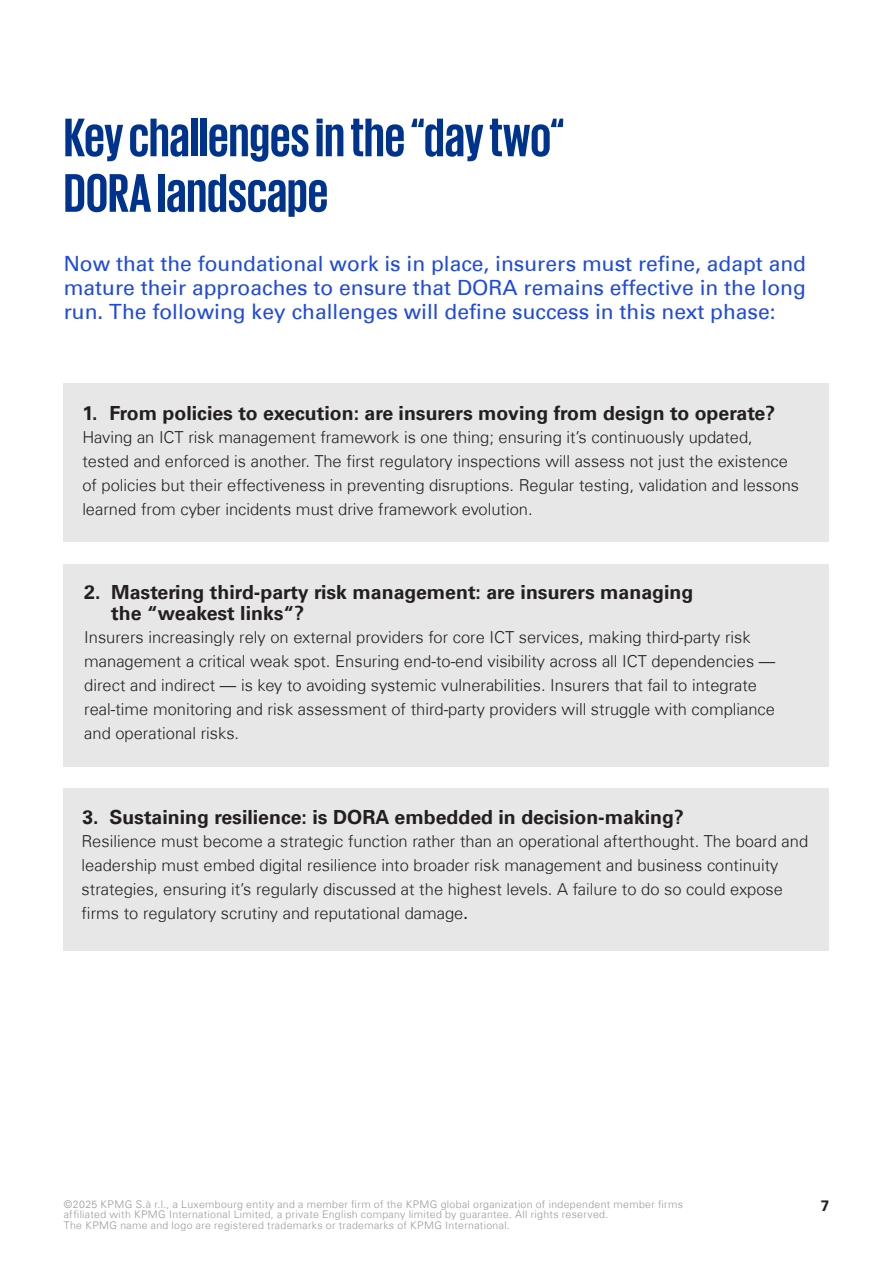
<style>
.page{position:relative;width:893px;height:1263px;background:#fff}
.page>*{position:absolute;margin:0;border:0;box-sizing:border-box;transform-origin:0 0}
.Kapitel_Headline_blau___KPMG_Bold_40pt{font:700 55.5px/55.5px "KPMG";color:#00338d}
.t1{font:21px/24px "Universfor KPMG";color:#1e49e2;text-align:justify}
.t2{font:700 19.5px/21px "Universfor KPMG";color:#231f20}
.t3{font:300 16.5px/24px "Universfor KPMG";color:#231f20}
.t4{font:700 15px "Universfor KPMG";color:#231f20}
.t5{font:300 10.5px/10.5px "Universfor KPMG";letter-spacing:.03em;color:#989898}
.s1{font-weight:400}
</style>
<div class="page">
<div style="left:64px;top:788px;width:765px;height:163px;background:#e5e5e5"></div>
<div style="left:64px;top:384px;width:765px;height:158px;background:#e5e5e5"></div>
<div style="left:64px;top:564px;width:765px;height:202px;background:#e5e5e5"></div>
<p class="Kapitel_Headline_blau___KPMG_Bold_40pt" style="left:64px;top:108px;width:502px">Key challenges in the “day two“<br>DORA landscape</p>
<p class="t1" style="left:64px;top:252px;width:744px">Now that the foundational work is in place, insurers must refine, adapt and mature their approaches to ensure that DORA remains effective in the long run. The following key challenges will define success in this next phase:</p>
<p class="t2" style="left:82px;top:403px;width:694px">1. From policies to execution: are insurers moving from design to operate?</p>
<p class="t3" style="left:82px;top:426px;width:718px">Having an ICT risk management framework is one thing; ensuring it’s continuously updated, tested and enforced is another. The first regulatory inspections will assess not just the existence of policies but their effectiveness in preventing disruptions. Regular testing, validation and lessons learned from cyber incidents must drive framework evolution.</p>
<p class="t2" style="left:111px;top:581px;width:584px;text-indent:-27px">2. Mastering third-party risk management: are insurers managing the “weakest links“?</p>
<p class="t3" style="left:84px;top:625px;width:693px">Insurers increasingly rely on external providers for core ICT services, making third-party risk management a critical weak spot. Ensuring end-to-end visibility across all ICT dependencies — direct and indirect — is key to avoiding systemic vulnerabilities. Insurers that fail to integrate real-time monitoring and risk assessment of third-party providers will struggle with compliance and operational risks.</p>
<p class="t2" style="left:82px;top:807px;width:603px">3. Sustaining resilience: is DORA embedded in decision-making?</p>
<p class="t3" style="left:82px;top:829px;width:728px">Resilience must become a strategic function rather than an operational afterthought. The board and leadership must embed digital resilience into broader risk management and business continuity strategies, ensuring it’s regularly discussed at the highest levels. A failure to do so could expose firms to regulatory scrutiny and reputational damage<span class="s1">.</span></p>
<p class="t5" style="left:64px;top:1199px;width:621px">©2025 KPMG S.à r.l., a Luxembourg entity and a member firm of the KPMG global organization of independent member firms affiliated with KPMG International Limited, a private English company limited by guarantee. All rights reserved.<br>The KPMG name and logo are registered trademarks or trademarks of KPMG International.</p>
<p class="t4" style="left:821px;top:1197px;width:10px">7</p>
</div>
